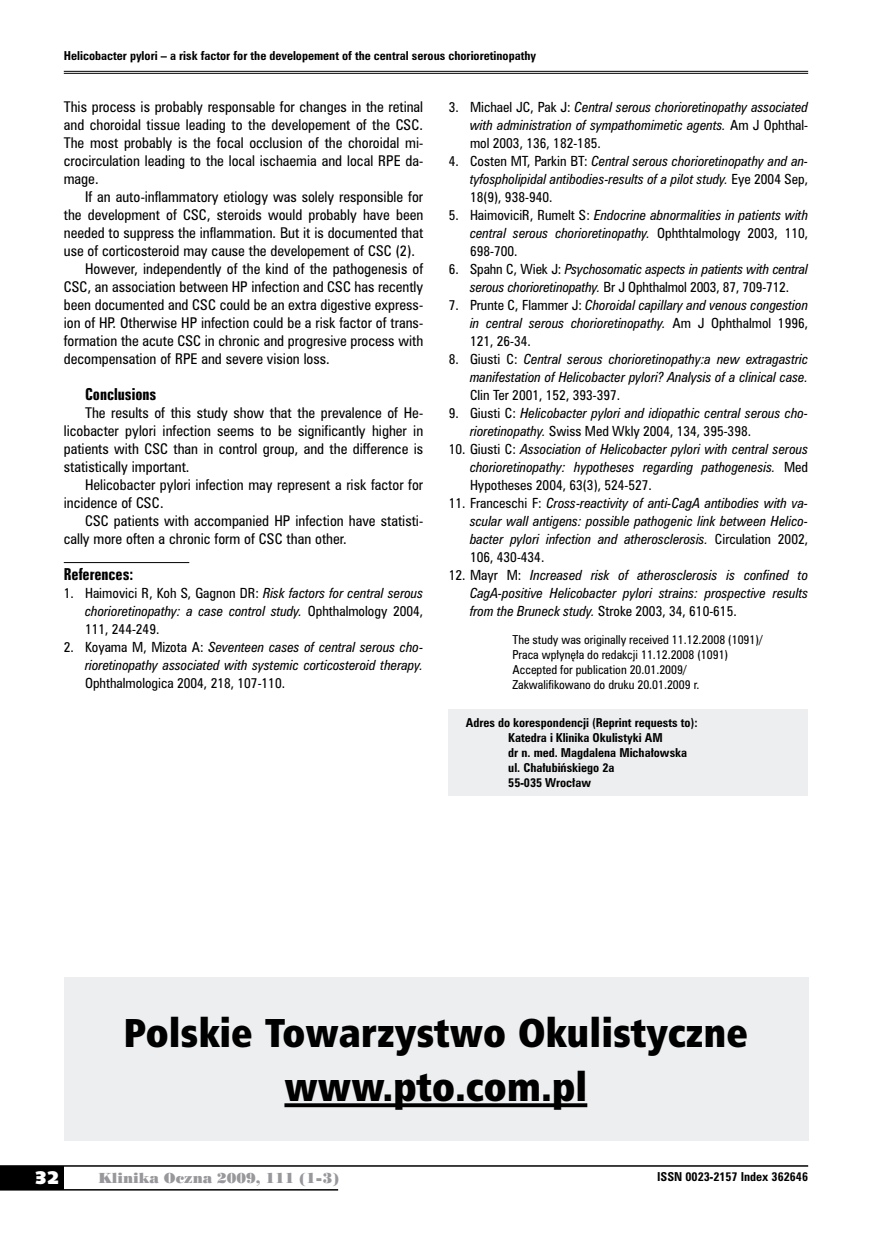
<style>
.page{position:relative;width:872px;height:1234px;background:#fff}
.page>*{position:absolute;margin:0;border:0;box-sizing:border-box;transform-origin:0 0}
.t1{font:39px/54px "Humnst 777 X Blk Cn PL";color:#000;text-align:center}
.t2{font:18px "Humanst 531 U Blk PL";color:#fff}
.t3{font:15px "Zurich Bd X Cn PL";color:#000}
.t4{font:13.5px/18px "Zurich Cn PL";color:#000;text-align:justify}
.t5{font:13.5px "Poster Bodoni PL";color:#98989c}
.t6{font:italic 12.75px/18px "Zurich Cn PL";color:#000;text-align:justify}
.t7{font:12.75px "Zurich Cn PL";color:#000}
.t8{font:700 11.25px/15px "Zurich Cn PL";color:#000}
.t9{font:11.25px/15px "Zurich Cn PL";color:#000}
.s1{font-style:normal}
</style>
<div class="page">
<div style="left:0;top:1165px;width:64px;height:24px;background:#000"></div>
<hr style="left:0;top:1164px;width:808px;height:2px;background:#000">
<hr style="left:0;top:1188px;width:338px;height:2px;background:#000">
<hr style="left:64px;top:71px;width:744px;height:1px;background:#000">
<hr style="left:64px;top:73px;width:744px;height:1px;background:#000">
<hr style="left:64px;top:562px;width:125px;height:1px;background:#000">
<div style="left:449px;top:709px;width:359px;height:86px;background:#edeeef"></div>
<div style="left:64px;top:976px;width:744px;height:164px;background:#edeeef"></div>
<svg style="left:284px;top:1103px;width:303px;height:3px"></svg>
<p class="t8" style="left:64px;top:48px;width:474px">Helicobacter pylori – a risk factor for the developement of the central serous chorioretinopathy</p>
<p class="t6" style="left:470px;top:97px;width:340px;text-indent:-21px"><span class="s1">3. Michael JC, Pak J:</span> Central serous chorioretinopathy associated with administration of sympathomimetic agents. <span class="s1">Am J Ophthal&shy;mol 2003, 136, 182-185.</span></p>
<p class="t6" style="left:470px;top:151px;width:340px;text-indent:-21px"><span class="s1">4. Costen MT, Parkin BT:</span> Central serous chorioretinopathy and an&shy;tyfospholipidal antibodies-results of a pilot study. <span class="s1">Eye 2004 Sep, 18(9), 938-940.</span></p>
<p class="t6" style="left:470px;top:205px;width:340px;text-indent:-21px"><span class="s1">5. HaimoviciR, Rumelt S:</span> Endocrine abnormalities in patients with central serous chorioretinopathy. <span class="s1">Ophthtalmology 2003, 110, 698-700.</span></p>
<p class="t6" style="left:449px;top:259px;width:361px;text-align:center"><span class="s1">6. Spahn C, Wiek J:</span> Psychosomatic aspects in patients with central serous chorioretinopathy. <span class="s1">Br J Ophthalmol 2003, 87, 709-712.</span></p>
<p class="t6" style="left:470px;top:295px;width:340px;text-indent:-21px"><span class="s1">7. Prunte C, Flammer J:</span> Choroidal capillary and venous congestion in central serous chorioretinopathy. <span class="s1">Am J Ophthalmol 1996, 121, 26-34.</span></p>
<p class="t6" style="left:449px;top:349px;width:361px;text-align:right"><span class="s1">8. Giusti C:</span> Central serous chorioretinopathy:a new extragastric manifestation of Helicobacter pylori? Analysis of a clinical case.</p>
<p class="t7" style="left:470px;top:386px;width:152px">Clin Ter 2001, 152, 393-397.</p>
<p class="t6" style="left:470px;top:404px;width:340px;text-indent:-21px"><span class="s1">9. Giusti C:</span> Helicobacter pylori and idiopathic central serous cho&shy;rioretinopathy. <span class="s1">Swiss Med Wkly 2004, 134, 395-398.</span></p>
<p class="t6" style="left:470px;top:440px;width:340px;text-indent:-21px"><span class="s1">10. Giusti C:</span> Association of Helicobacter pylori with central serous chorioretinopathy: hypotheses regarding pathogenesis. <span class="s1">Med Hypotheses 2004, 63(3), 524-527.</span></p>
<p class="t6" style="left:470px;top:494px;width:340px;text-indent:-21px"><span class="s1">11. Franceschi F:</span> Cross-reactivity of anti-CagA antibodies with va&shy;scular wall antigens: possible pathogenic link between Helico&shy;bacter pylori infection and atherosclerosis. <span class="s1">Circulation 2002, 106, 430-434.</span></p>
<p class="t6" style="left:470px;top:566px;width:340px;text-indent:-21px"><span class="s1">12. Mayr M:</span> Increased risk of atherosclerosis is confined to CagA-positive Helicobacter pylori strains: prospective results from the Bruneck study. <span class="s1">Stroke 2003, 34, 610-615.</span></p>
<p class="t9" style="left:512px;top:631px;width:251px">The study was originally received 11.12.2008 (1091)/ Praca wpłynęła do redakcji 11.12.2008 (1091)<br>Accepted for publication 20.01.2009/ Zakwalifikowano do druku 20.01.2009 r.</p>
<p class="t4" style="left:64px;top:97px;width:361px">This process is probably responsable for changes in the retinal and choroidal tissue leading to the developement of the CSC.<br>The most probably is the focal occlusion of the choroidal mi&shy;crocirculation leading to the local ischaemia and local RPE da&shy;mage.</p>
<p class="t4" style="left:85px;top:187px;width:340px">If an auto-inflammatory etiology was solely responsible for</p>
<p class="t4" style="left:64px;top:205px;width:361px">the development of CSC, steroids would probably have been</p>
<p class="t4" style="left:64px;top:223px;width:361px">needed to suppress the inflammation. But it is documented that</p>
<p class="t4" style="left:64px;top:241px;width:353px">use of corticosteroid may cause the developement of CSC (2).</p>
<p class="t4" style="left:85px;top:259px;width:339px">However, independently of the kind of the pathogenesis of</p>
<p class="t4" style="left:64px;top:277px;width:361px">CSC, an association between HP infection and CSC has recently</p>
<p class="t4" style="left:64px;top:295px;width:361px">been documented and CSC could be an extra digestive express-</p>
<p class="t4" style="left:64px;top:313px;width:361px">ion of HP. Otherwise HP infection could be a risk factor of trans-</p>
<p class="t4" style="left:64px;top:331px;width:361px">formation the acute CSC in chronic and progresive process with</p>
<p class="t4" style="left:64px;top:349px;width:267px">decompensation of RPE and severe vision loss.</p>
<p class="t3" style="left:85px;top:384px;width:73px">Conclusions</p>
<p class="t4" style="left:64px;top:403px;width:361px;text-indent:21px">The results of this study show that the prevalence of He&shy;licobacter pylori infection seems to be significantly higher in patients with CSC than in control group, and the difference is statistically important.</p>
<p class="t4" style="left:64px;top:475px;width:361px;text-indent:21px">Helicobacter pylori infection may represent a risk factor for incidence of CSC.</p>
<p class="t4" style="left:64px;top:511px;width:361px;text-indent:21px">CSC patients with accompanied HP infection have statisti&shy;cally more often a chronic form of CSC than other.</p>
<p class="t3" style="left:64px;top:564px;width:71px">References:</p>
<p class="t6" style="left:85px;top:583px;width:340px;text-indent:-21px"><span class="s1">1. Haimovici R, Koh S, Gagnon DR:</span> Risk factors for central serous chorioretinopathy: a case control study. <span class="s1">Ophthalmology 2004, 111, 244-249.</span></p>
<p class="t6" style="left:64px;top:637px;width:361px;text-align:right"><span class="s1">2. Koyama M, Mizota A:</span> Seventeen cases of central serous cho&shy;rioretinopathy associated with systemic corticosteroid therapy.</p>
<p class="t7" style="left:85px;top:674px;width:201px">Ophthalmologica 2004, 218, 107-110.</p>
<p class="t8" style="left:508px;top:714px;width:191px;text-indent:-43px">Adres do korespondencji (Reprint requests to):<br>Katedra i Klinika Okulistyki AM<br>dr n. med. Magdalena Michałowska ul. Chałubińskiego 2a<br>55-035 Wrocław</p>
<h1 class="t1" style="left:124px;top:1004px;width:626px">Polskie Towarzystwo Okulistyczne www.pto.com.pl</h1>
<h2 class="t2" style="left:35px;top:1165px;width:26px">32</h2>
<p class="t5" style="left:99px;top:1168px;width:242px">Klinika Oczna 2009, 111 (1-3)</p>
<p class="t8" style="left:657px;top:1168px;width:152px">ISSN 0023-2157 Index 362646</p>
</div>
